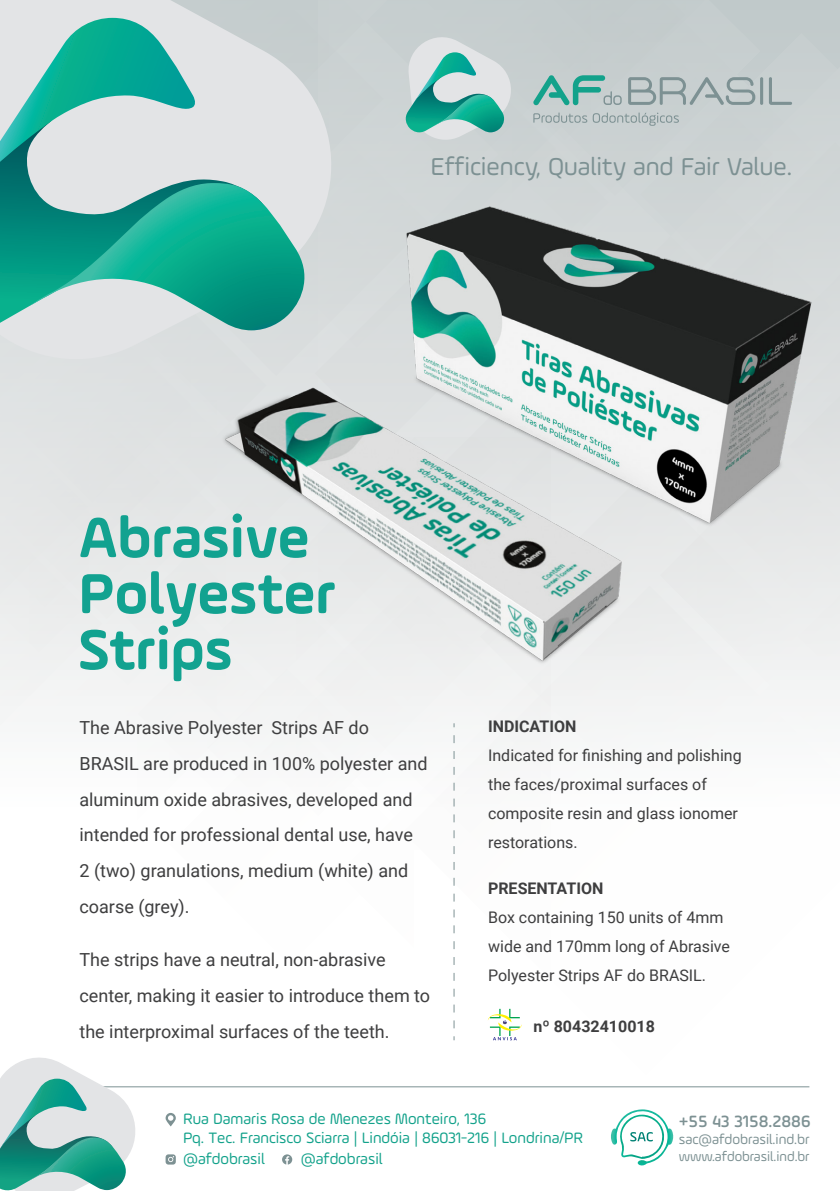
<style>
.page{position:relative;width:840px;height:1191px;background:#fff}
.page>*{position:absolute;margin:0;border:0;box-sizing:border-box;transform-origin:0 0}
.Produto{font:700 60px/56px "Ample Soft Pro";color:#12a290}
.t1{font:26px "Ample Soft Pro";color:#7d9193}
.Descrição{font:18px/35.8px "Roboto";color:#3e3e3f}
.t2{font:500 17.4px "Ample Soft Pro";color:#7d9193}
.Indicação{font:16px/29px "Roboto";color:#3e3e3f}
.t3{font:16px/19.2px "Ample Soft Pro";color:#13a28b}
.Indicação_Titulo{font:700 16px "Roboto";color:#3e3e3f}
.Anvisa{font:700 16px "Roboto";color:#3e3e3f}
.t4{font:14.4px "Ample Soft Pro";color:#7d9193}
.t5{font:14px "Ample Soft Pro";color:#7d9193}
</style>
<div class="page">
<div style="left:355px;top:0;width:48px;height:57px;background:#c8cfd0"></div>
<div style="left:355px;top:57px;width:48px;height:70px;background:#ccd3d4"></div>
<div style="left:822px;top:501px;width:17px;height:154px;background:#eaebeb"></div>
<div style="left:754px;top:33px;width:85px;height:109px;background:#c9d0d1"></div>
<svg style="left:822px;top:142px;width:17px;height:359px;background:#d8dbdc"></svg>
<svg style="left:454px;top:743px;width:85px;height:96px"></svg>
<svg style="left:0;top:386px;width:206px;height:339px"></svg>
<div style="left:137px;top:578px;width:165px;height:170px;background:#eff0f0"></div>
<hr style="left:31px;top:1086px;width:778px;height:1px;background:#7d9193">
<svg style="left:0;top:1057px;width:144px;height:134px"></svg>
<svg style="left:282px;top:1154px;width:10px;height:10px"></svg>
<svg style="left:165px;top:1154px;width:11px;height:10px"></svg>
<svg style="left:165px;top:1113px;width:11px;height:13px"></svg>
<svg style="left:611px;top:1109px;width:62px;height:57px"></svg>
<svg style="left:453px;top:743px;width:1px;height:297px"></svg>
<svg style="left:0;top:0;width:355px;height:386px;background:#d8dcdd"></svg>
<svg style="left:0;top:107px;width:267px;height:223px;background:#58b1a6"></svg>
<svg style="left:29px;top:183px;width:177px;height:147px;background:#5fbbae"></svg>
<svg style="left:0;top:18px;width:196px;height:165px;background:#8eccc5"></svg>
<svg style="left:488px;top:1008px;width:33px;height:32px"></svg>
<hr style="left:759px;top:77px;width:3px;height:28px;background:#7d9193;border-radius:2px">
<svg style="left:768px;top:77px;width:23px;height:28px"></svg>
<svg style="left:403px;top:0;width:351px;height:127px;background:#b4c9c8"></svg>
<img style="left:206px;top:127px;width:616px;height:616px">
<h2 class="t1" style="left:430px;top:150px;width:363px">Efficiency, Quality and Fair Value.</h2>
<p class="Produto" style="left:78px;top:507px;width:259px">Abrasive<br>Polyester<br>Strips</p>
<p class="Descrição" style="left:79px;top:709px;width:349px">The Abrasive Polyester Strips AF do BRASIL are produced in 100% polyester and aluminum oxide abrasives, developed and intended for professional dental use, have<br>2 (two) granulations, medium (white) and coarse (grey).</p>
<p class="Descrição" style="left:79px;top:941px;width:352px">The strips have a neutral, non-abrasive center, making it easier to introduce them to the interproximal surfaces of the teeth.</p>
<p class="Indicação_Titulo" style="left:488px;top:715px;width:90px">INDICATION</p>
<p class="Indicação" style="left:488px;top:740px;width:255px">Indicated for finishing and polishing the faces/proximal surfaces of composite resin and glass ionomer restorations.</p>
<p class="Indicação_Titulo" style="left:488px;top:877px;width:117px">PRESENTATION</p>
<p class="Indicação" style="left:488px;top:902px;width:243px">Box containing 150 units of 4mm wide and 170mm long of Abrasive<br>Polyester Strips AF do BRASIL.</p>
<p class="Anvisa" style="left:533px;top:1014px;width:123px">nº 80432410018</p>
<p class="t3" style="left:183px;top:1108px;width:401px">Rua Damaris Rosa de Menezes Monteiro, 136<br>Pq. Tec. Francisco Sciarra | Lindóia | 86031-216 | Londrina/PR</p>
<p class="t2" style="left:678px;top:1109px;width:133px">+55 43 3158.2886</p>
<p class="t4" style="left:678px;top:1129px;width:132px">sac@afdobrasil.ind.br</p>
<p class="t5" style="left:678px;top:1147px;width:132px">www.afdobrasil.ind.br</p>
<p class="t3" style="left:183px;top:1148px;width:83px">@afdobrasil</p>
<p class="t3" style="left:301px;top:1148px;width:83px">@afdobrasil</p>
</div>
